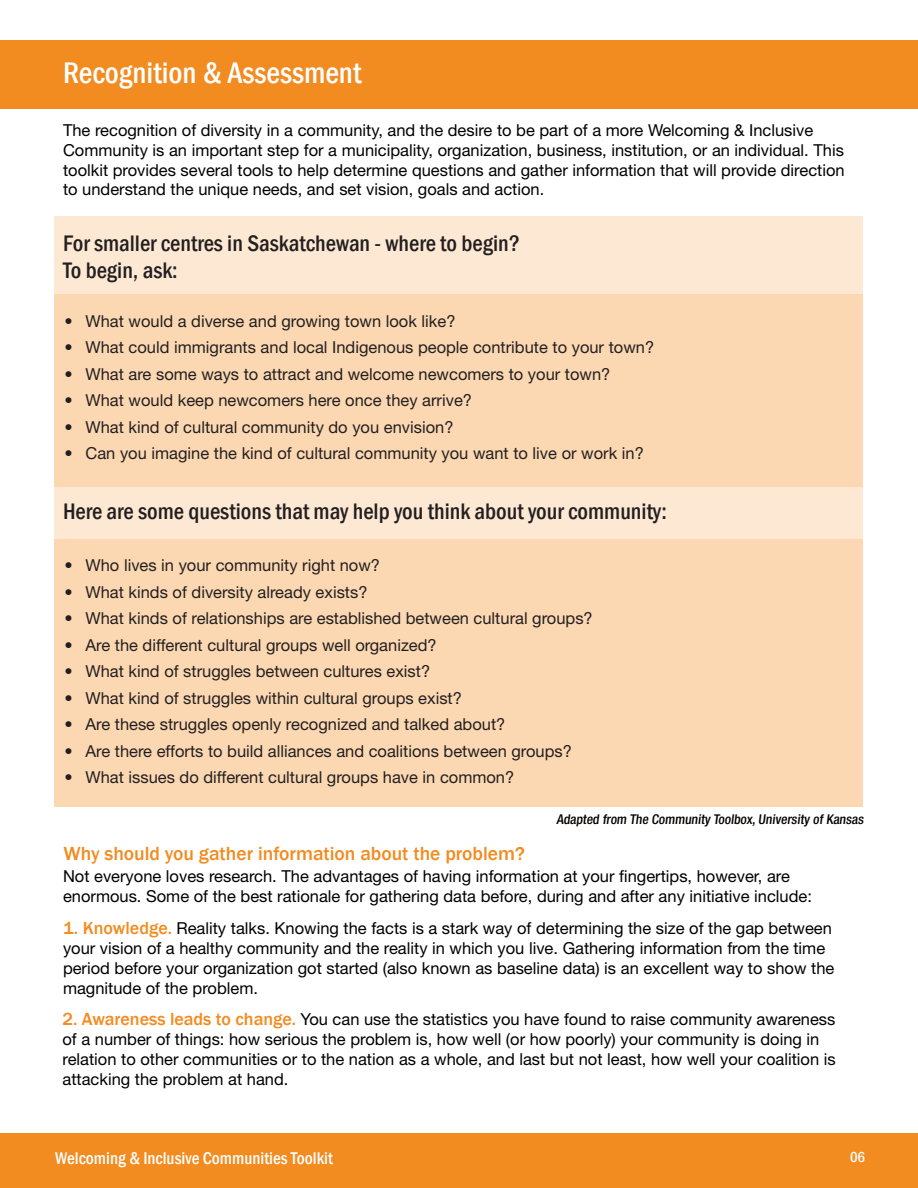
<style>
.page{position:relative;width:918px;height:1188px;background:#fff}
.page>*{position:absolute;margin:0;border:0;box-sizing:border-box;transform-origin:0 0}
.t1{font:500 condensed 30.6px "Franklin Gothic";color:#fff}
.t2{font:500 condensed 23.1px "Franklin Gothic";color:#231f20}
.t3{font:500 19.5px "Franklin Gothic";color:#f28b20}
.t4{font:500 condensed 17.55px "Franklin Gothic";color:#fff}
.t5{font:16.5px/19.8px "Helvetica Neue LT Std";color:#000}
.t6{font:16.5px "Helvetica Neue LT Std";color:#231f20}
.t7{font:500 condensed 14.85px "Franklin Gothic";color:#fff}
.t8{font:500 condensed 13.5px "Helvetica Neue LT Std";color:#040101}
.s1{font-family:"Franklin Gothic";font-weight:500;font-size:18px;color:#f28b20}
</style>
<div class="page">
<div style="left:0;top:1133px;width:918px;height:55px;background:#f28b20"></div>
<div style="left:0;top:40px;width:918px;height:69px;background:#f28b20"></div>
<div style="left:54px;top:486px;width:808px;height:54px;background:#fde9d3"></div>
<div style="left:54px;top:216px;width:808px;height:81px;background:#fde9d3"></div>
<div style="left:54px;top:295px;width:808px;height:192px;background:#fbd8b2"></div>
<div style="left:54px;top:539px;width:808px;height:267px;background:#fbd8b2"></div>
<p class="t1" style="left:63px;top:53px;width:300px">Recognition &amp; Assessment</p>
<p class="t5" style="left:63px;top:120px;width:783px">The recognition of diversity in a community, and the desire to be part of a more Welcoming &amp; Inclusive Community is an important step for a municipality, organization, business, institution, or an individual. This toolkit provides several tools to help determine questions and gather information that will provide direction to understand the unique needs, and set vision, goals and action.</p>
<p class="t2" style="left:63px;top:228px;width:459px">For smaller centres in Saskatchewan - where to begin?</p>
<p class="t2" style="left:63px;top:256px;width:116px">To begin, ask:</p>
<p class="t6" style="left:64px;top:311px;width:393px">• What would a diverse and growing town look like?</p>
<p class="t6" style="left:64px;top:337px;width:591px">• What could immigrants and local Indigenous people contribute to your town?</p>
<p class="t6" style="left:64px;top:364px;width:547px">• What are some ways to attract and welcome newcomers to your town?</p>
<p class="t6" style="left:64px;top:390px;width:409px">• What would keep newcomers here once they arrive?</p>
<p class="t6" style="left:64px;top:417px;width:391px">• What kind of cultural community do you envision?</p>
<p class="t6" style="left:64px;top:444px;width:581px">• Can you imagine the kind of cultural community you want to live or work in?</p>
<p class="t2" style="left:63px;top:496px;width:605px">Here are some questions that may help you think about your community:</p>
<p class="t6" style="left:64px;top:555px;width:317px">• Who lives in your community right now?</p>
<p class="t6" style="left:64px;top:582px;width:305px">• What kinds of diversity already exists?</p>
<p class="t6" style="left:64px;top:608px;width:530px">• What kinds of relationships are established between cultural groups?</p>
<p class="t6" style="left:64px;top:635px;width:374px">• Are the different cultural groups well organized?</p>
<p class="t6" style="left:64px;top:662px;width:367px">• What kind of struggles between cultures exist?</p>
<p class="t6" style="left:64px;top:688px;width:399px">• What kind of struggles within cultural groups exist?</p>
<p class="t6" style="left:64px;top:715px;width:442px">• Are these struggles openly recognized and talked about?</p>
<p class="t6" style="left:64px;top:741px;width:509px">• Are there efforts to build alliances and coalitions between groups?</p>
<p class="t6" style="left:64px;top:768px;width:451px">• What issues do different cultural groups have in common?</p>
<p class="t8" style="left:556px;top:811px;width:311px">Adapted from The Community Toolbox,University of Kansas</p>
<p class="t3" style="left:64px;top:842px;width:463px">Why should you gather information about the problem?</p>
<p class="t5" style="left:63px;top:866px;width:751px">Not everyone loves research. The advantages of having information at your fingertips, however, are enormous. Some of the best rationale for gathering data before, during and after any initiative include:</p>
<p class="t5" style="left:63px;top:918px;width:773px"><span class="s1">1. Knowledge.</span> Reality talks. Knowing the facts is a stark way of determining the size of the gap between your vision of a healthy community and the reality in which you live. Gathering information from the time period before your organization got started (also known as baseline data) is an excellent way to show the magnitude of the problem.</p>
<p class="t5" style="left:63px;top:1009px;width:775px"><span class="s1">2. Awareness leads to change.</span> You can use the statistics you have found to raise community awareness of a number of things: how serious the problem is, how well (or how poorly) your community is doing in relation to other communities or to the nation as a whole, and last but not least, how well your coalition is attacking the problem at hand.</p>
<p class="t4" style="left:55px;top:1146px;width:279px">Welcoming &amp; Inclusive Communities Toolkit</p>
<p class="t7" style="left:850px;top:1147px;width:17px">06</p>
</div>
